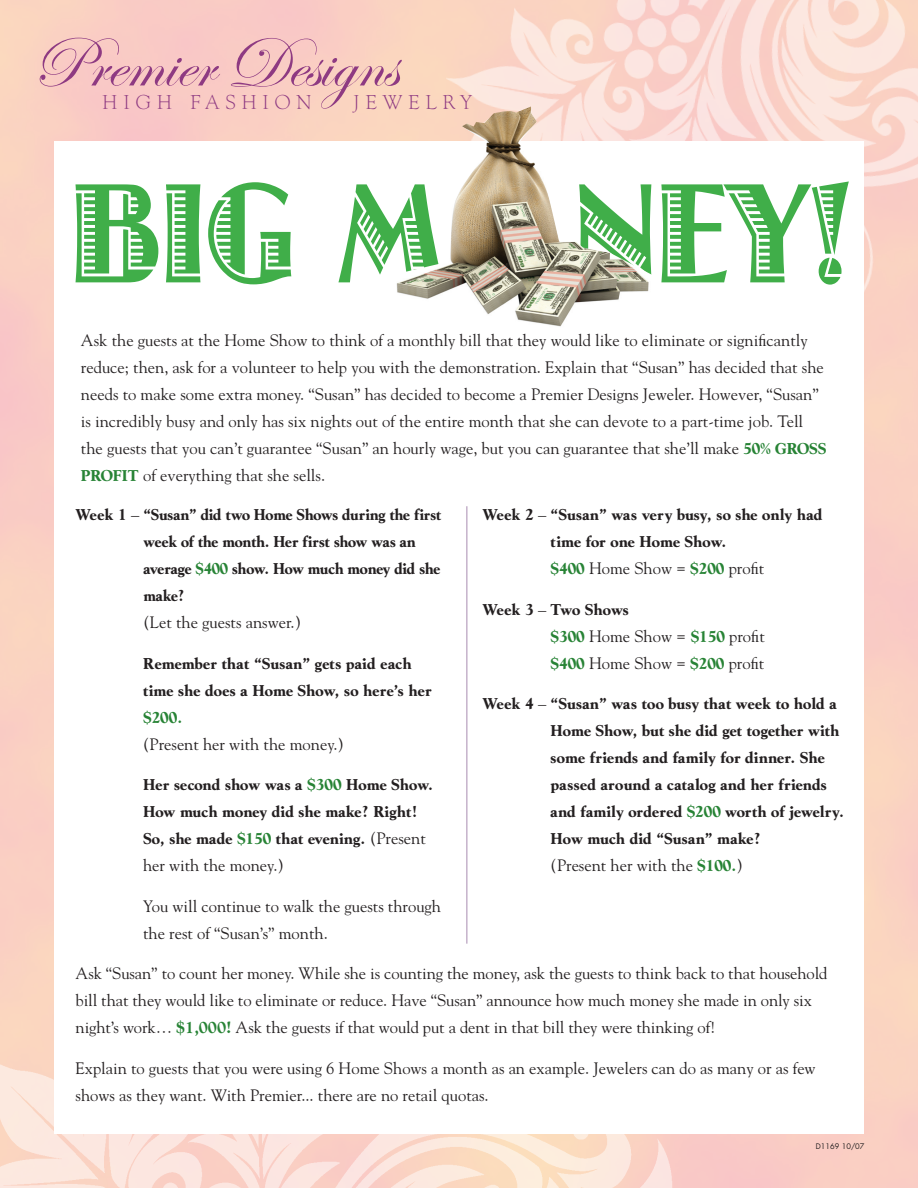
<style>
.page{position:relative;width:918px;height:1188px;background:#fff}
.page>*{position:absolute;margin:0;border:0;box-sizing:border-box;transform-origin:0 0}
.t1{font:147px "Jazz Let Plain";letter-spacing:-.025em;color:#40ae49;scale:.85 1}
.t2{font:72px "Edwardian Script ITC";color:#8e3a82}
.t3{font:21px "Goudy T Ligh";letter-spacing:.27em;color:#8e3a82}
.t4{font:16.5px/27px "Goudy";color:#231f20}
.t5{font:16.5px/27px "Goudy Bold DTC";color:#231f20}
.t6{font:16.5px "Goudy Bold DTC";color:#278335}
.t7{font:7.5px "Futura";color:#231f20}
.s1{font-family:"Goudy Bold DTC";color:#278335}
.s2{font-family:"Goudy"}
.s3{color:#278335}
.s4{font-weight:800;color:#278335}
</style>
<div class="page">
<img style="left:366px;top:0;width:552px;height:351px">
<div style="left:54px;top:142px;width:810px;height:992px;background:#fff"></div>
<img style="left:0;top:948px;width:788px;height:240px">
<hr style="left:466px;top:506px;width:1px;height:438px;background:#a88cb0">
<img style="left:394px;top:106px;width:259px;height:221px">
<h2 class="t2" style="left:32px;top:24px;width:367px">Premier Designs</h2>
<p class="t3" style="left:102px;top:90px;width:211px">HIGH FASHION</p>
<p class="t3" style="left:353px;top:90px;width:121px">JEWELRY</p>
<h1 class="t1" style="left:69px;top:115px;width:926px">BIG M NEY!</h1>
<p class="t4" style="left:81px;top:326px;width:744px">Ask the guests at the Home Show to think of a monthly bill that they would like to eliminate or significantly reduce; then, ask for a volunteer to help you with the demonstration. Explain that “Susan” has decided that she needs to make some extra money. “Susan” has decided to become a Premier Designs Jeweler. However, “Susan” is incredibly busy and only has six nights out of the entire month that she can devote to a part-time job. Tell the guests that you can’t guarantee “Susan” an hourly wage, but you can guarantee that she’ll make <span class="s1">50% gross profit</span> of everything that she sells.</p>
<p class="t5" style="left:144px;top:502px;width:299px;text-indent:-68px">Week 1 <span class="s2">–</span> “Susan” did two Home Shows during the first week of the month. Her first show was an average <span class="s3">$400</span> show. How much money did she make?</p>
<p class="t4" style="left:144px;top:609px;width:159px">(Let the guests answer.)</p>
<p class="t5" style="left:143px;top:650px;width:290px">Remember that “Susan” gets paid each time she does a Home Show, so here’s her</p>
<p class="t6" style="left:143px;top:708px;width:41px">$200.</p>
<p class="t4" style="left:143px;top:730px;width:202px">(Present her with the money.)</p>
<p class="t5" style="left:143px;top:772px;width:292px">Her second show was a <span class="s3">$300</span> Home Show.<br>How much money did she make? Right!<br>So, she made <span class="s3">$150</span> that evening. <span class="s2">(Present</span></p>
<p class="t4" style="left:143px;top:852px;width:142px">her with the money.)</p>
<p class="t4" style="left:143px;top:892px;width:300px">You will continue to walk the guests through the rest of “Susan’s” month.</p>
<p class="t5" style="left:551px;top:502px;width:273px;text-indent:-68px">Week 2 <span class="s2">–</span> “Susan” was very busy, so she only had time for one Home Show.</p>
<p class="t4" style="left:551px;top:555px;width:215px"><span class="s1">$400</span> Home Show = <span class="s1">$200</span> profit</p>
<p class="t5" style="left:483px;top:596px;width:148px">Week 3 <span class="s2">–</span> Two Shows</p>
<p class="t4" style="left:551px;top:622px;width:216px"><span class="s1">$300</span> Home Show = <span class="s1">$150</span> profit <span class="s1">$400</span> Home Show = <span class="s1">$200</span> profit</p>
<p class="t5" style="left:551px;top:691px;width:295px;text-indent:-68px">Week 4 <span class="s2">–</span> “Susan” was too busy that week to hold a Home Show, but she did get together with some friends and family for dinner. She passed around a catalog and her friends and family ordered <span class="s3">$200</span> worth of jewelry.<br>How much did “Susan” make?</p>
<p class="t4" style="left:551px;top:852px;width:194px">(Present her with the <span class="s1">$100.</span>)</p>
<p class="t4" style="left:76px;top:960px;width:753px">Ask “Susan” to count her money. While she is counting the money, ask the guests to think back to that household bill that they would like to eliminate or reduce. Have “Susan” announce how much money she made in only six night’s work… <span class="s4">$1,000!</span> Ask the guests if that would put a dent in that bill they were thinking of!</p>
<p class="t4" style="left:76px;top:1054px;width:742px">Explain to guests that you were using 6 Home Shows a month as an example. Jewelers can do as many or as few shows as they want. With Premier... there are no retail quotas.</p>
<p class="t7" style="left:816px;top:1141px;width:50px">D1169 10/07</p>
</div>
